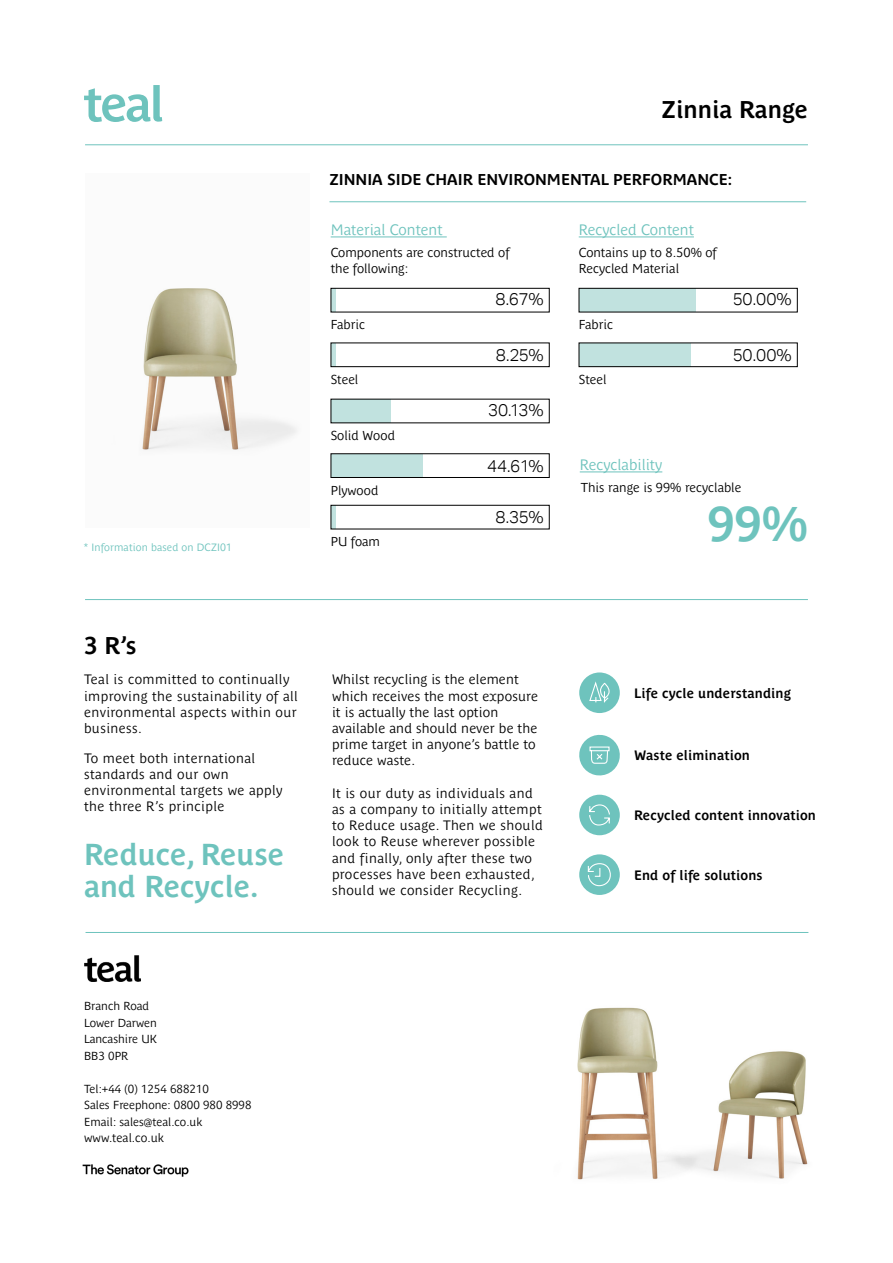
<style>
.page{position:relative;width:893px;height:1263px;background:#fff}
.page>*{position:absolute;margin:0;border:0;box-sizing:border-box;transform-origin:0 0}
.t1{font:700 48.15px "Parisine Plus Std Gris";color:#6ec3bd}
.t2{font:700 30px/31.5px "Parisine Plus Std Gris";color:#6ec3bd}
.t3{font:700 24px "Parisine Plus Std Gris";color:#000}
.t4{font:300 17.1px "Aktiv Grotesk";letter-spacing:-.015em;color:#000}
.t5{font:700 15.6px "Parisine Plus Std Gris";color:#000}
.t6{font:15px "Parisine Plus Std Gris";color:#6ec3bd}
.t7{font:13.5px/16.2px "Parisine Plus Std Gris";letter-spacing:.03em;color:#000}
.t8{font:13.5px/16.2px "Parisine Plus Std Gris";letter-spacing:.01em;color:#000}
.t9{font:700 13.5px "Parisine Plus Std Gris";letter-spacing:.01em;color:#000}
.t10{font:12.9px/15.5px "Parisine Plus Std Gris";color:#000}
.t11{font:12px "Parisine Plus Std Gris";color:#000}
.t12{font:11.55px/16.5px "Parisine Plus Std Gris";color:#000}
.t13{font:10.5px "Parisine Plus Std Gris";letter-spacing:.01em;color:#6ec3bd}
</style>
<div class="page">
<img style="left:577px;top:1007px;width:65px;height:173px">
<hr style="left:85px;top:145px;width:723px;height:1px;background:#6ec3bd">
<img style="left:84px;top:955px;width:56px;height:27px">
<img style="left:82px;top:1164px;width:107px;height:13px">
<img style="left:642px;top:1009px;width:166px;height:170px">
<hr style="left:85px;top:599px;width:723px;height:1px;background:#6ec3bd">
<hr style="left:86px;top:932px;width:722px;height:1px;background:#6ec3bd">
<div style="left:85px;top:173px;width:224px;height:355px;background:#fbfbfb"></div>
<img style="left:142px;top:288px;width:153px;height:162px">
<div style="left:331px;top:288px;width:5px;height:24px;background:#c1e2df"></div>
<div style="left:331px;top:399px;width:59px;height:24px;background:#c1e2df"></div>
<div style="left:579px;top:288px;width:116px;height:24px;background:#c1e2df"></div>
<div style="left:331px;top:343px;width:5px;height:24px;background:#c1e2df"></div>
<div style="left:579px;top:343px;width:112px;height:24px;background:#c1e2df"></div>
<div style="left:331px;top:454px;width:92px;height:23px;background:#c1e2df"></div>
<div style="left:331px;top:505px;width:5px;height:24px;background:#c1e2df"></div>
<hr style="left:331px;top:236px;width:116px;height:1px;background:#6ec3bd">
<hr style="left:579px;top:236px;width:115px;height:1px;background:#6ec3bd">
<div style="left:331px;top:288px;width:218px;height:24px;border:1px solid #000"></div>
<div style="left:579px;top:288px;width:219px;height:24px;border:1px solid #000"></div>
<div style="left:331px;top:343px;width:218px;height:24px;border:1px solid #000"></div>
<div style="left:579px;top:343px;width:219px;height:24px;border:1px solid #000"></div>
<div style="left:331px;top:453px;width:218px;height:25px;border:1px solid #000"></div>
<div style="left:331px;top:505px;width:218px;height:24px;border:1px solid #000"></div>
<hr style="left:329px;top:201px;width:477px;height:1px;background:#6ec3bd">
<hr style="left:580px;top:471px;width:82px;height:1px;background:#6ec3bd">
<svg style="left:579px;top:734px;width:41px;height:161px"></svg>
<div style="left:579px;top:672px;width:41px;height:41px;background:#6ec3bd;border-radius:50%"></div>
<svg style="left:589px;top:682px;width:21px;height:21px"></svg>
<svg style="left:84px;top:85px;width:78px;height:37px"></svg>
<h3 class="t3" style="left:662px;top:95px;width:148px">Zinnia Range</h3>
<p class="t5" style="left:329px;top:170px;width:404px">ZINNIA SIDE CHAIR ENVIRONMENTAL PERFORMANCE:</p>
<p class="t6" style="left:331px;top:221px;width:113px">Material Content</p>
<p class="t10" style="left:331px;top:245px;width:180px">Components are constructed of the following:</p>
<p class="t6" style="left:579px;top:221px;width:117px">Recycled Content</p>
<p class="t10" style="left:579px;top:245px;width:140px">Contains up to 8.50% of<br>Recycled Material</p>
<p class="t4" style="left:495px;top:289px;width:50px">8.67%</p>
<p class="t4" style="left:733px;top:289px;width:61px">50.00%</p>
<p class="t10" style="left:331px;top:317px;width:36px">Fabric</p>
<p class="t10" style="left:579px;top:317px;width:36px">Fabric</p>
<p class="t4" style="left:496px;top:345px;width:49px">8.25%</p>
<p class="t4" style="left:733px;top:345px;width:61px">50.00%</p>
<p class="t10" style="left:331px;top:372px;width:29px">Steel</p>
<p class="t10" style="left:579px;top:372px;width:29px">Steel</p>
<p class="t10" style="left:331px;top:428px;width:66px">Solid Wood</p>
<p class="t10" style="left:331px;top:483px;width:49px">Plywood</p>
<p class="t13" style="left:84px;top:542px;width:150px">* Information based on DCZI01</p>
<p class="t10" style="left:331px;top:534px;width:51px">PU foam</p>
<p class="t4" style="left:488px;top:400px;width:57px">30.13%</p>
<p class="t4" style="left:487px;top:456px;width:58px">44.61%</p>
<p class="t4" style="left:495px;top:507px;width:50px">8.35%</p>
<h3 class="t3" style="left:84px;top:631px;width:54px">3 R’s</h3>
<p class="t7" style="left:84px;top:671px;width:215px">Teal is committed to continually improving the sustainability of all environmental aspects within our business.</p>
<p class="t7" style="left:84px;top:750px;width:200px">To meet both international standards and our own environmental targets we apply the three R’s principle</p>
<h2 class="t2" style="left:84px;top:839px;width:202px">Reduce, Reuse and Recycle.</h2>
<p class="t8" style="left:332px;top:671px;width:207px">Whilst recycling is the element which receives the most exposure it is actually the last option available and should never be the prime target in anyone’s battle to reduce waste.</p>
<p class="t7" style="left:332px;top:785px;width:212px">It is our duty as individuals and as a company to initially attempt to Reduce usage. Then we should look to Reuse wherever possible and finally, only after these two processes have been exhausted, should we consider Recycling.</p>
<p class="t6" style="left:580px;top:456px;width:84px">Recyclability</p>
<p class="t10" style="left:581px;top:479px;width:162px">This range is 99% recyclable</p>
<h1 class="t1" style="left:708px;top:497px;width:102px">99%</h1>
<p class="t9" style="left:634px;top:685px;width:158px">Life cycle understanding</p>
<p class="t9" style="left:634px;top:748px;width:117px">Waste elimination</p>
<p class="t9" style="left:634px;top:807px;width:183px">Recycled content innovation</p>
<p class="t9" style="left:634px;top:867px;width:130px">End of life solutions</p>
<p class="t12" style="left:84px;top:998px;width:74px">Branch Road<br>Lower Darwen<br>Lancashire UK<br>BB3 0PR</p>
<p class="t12" style="left:84px;top:1080px;width:169px">Tel:+44 (0) 1254 688210<br>Sales Freephone: 0800 980 8998<br>Email: sales@teal.co.uk</p>
<p class="t11" style="left:84px;top:1131px;width:81px">www.teal.co.uk</p>
</div>
